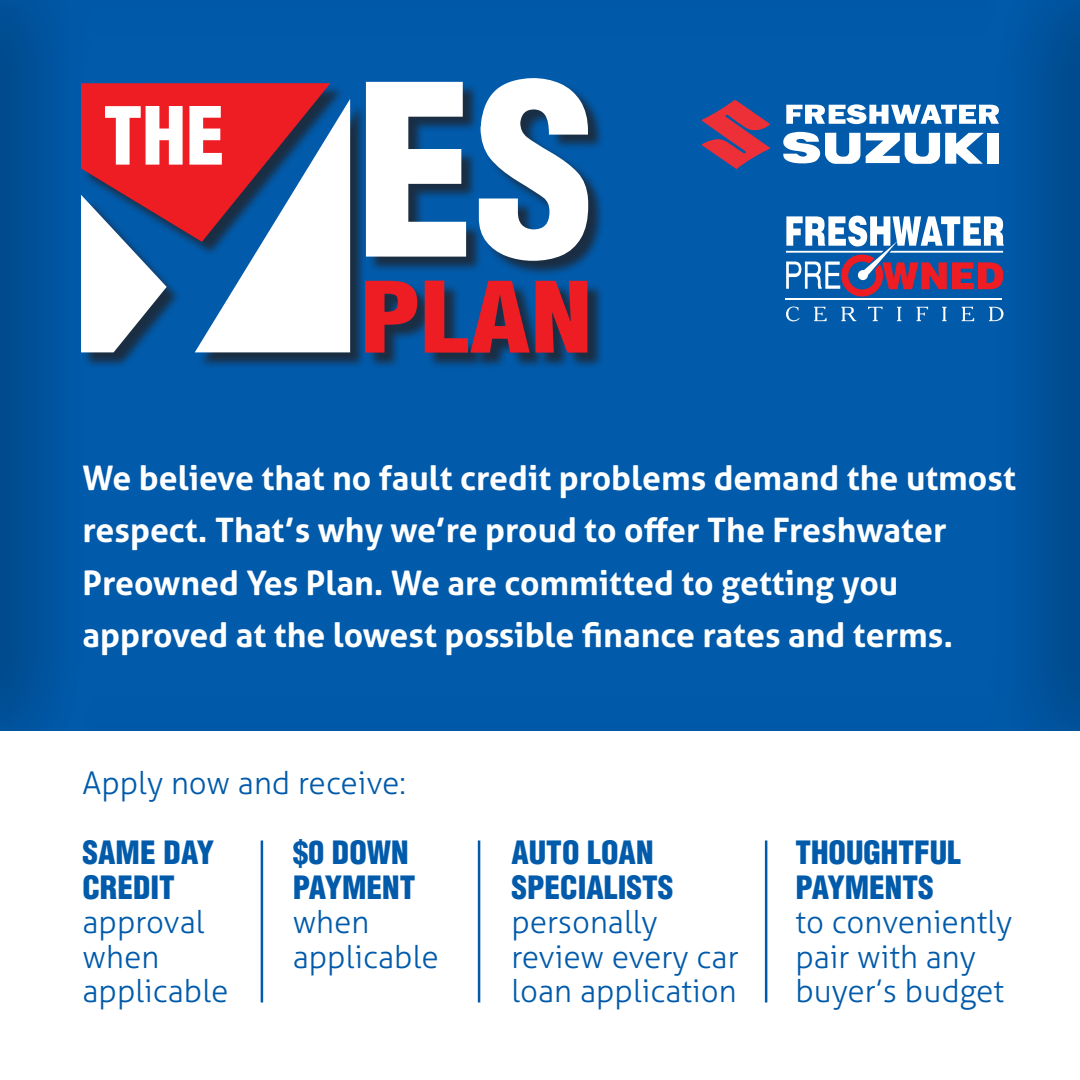
<style>
.page{position:relative;width:1080px;height:1080px;background:#fff}
.page>*{position:absolute;margin:0;border:0;box-sizing:border-box;transform-origin:0 0}
.t1{font:700 33.75px/52.5px "Aller";color:#fff}
.t2{font:300 31.25px/34.5px "Aller";color:#015aaa}
.t3{font:31.25px/34.5px "Switzerland Cond Black Plain";color:#015aaa}
</style>
<div class="page">
<div style="left:0;top:0;width:1080px;height:732px;background:#231f20;opacity:.5"></div>
<hr style="left:261px;top:840px;width:2px;height:162px;background:#015aaa">
<hr style="left:478px;top:840px;width:2px;height:162px;background:#015aaa">
<hr style="left:765px;top:840px;width:2px;height:162px;background:#015aaa">
<svg style="left:786px;top:216px;width:218px;height:81px"></svg>
<svg style="left:786px;top:307px;width:14px;height:14px"></svg>
<svg style="left:814px;top:307px;width:13px;height:14px"></svg>
<svg style="left:841px;top:307px;width:15px;height:14px"></svg>
<svg style="left:868px;top:307px;width:15px;height:14px"></svg>
<svg style="left:897px;top:307px;width:4px;height:14px"></svg>
<svg style="left:917px;top:307px;width:11px;height:14px"></svg>
<svg style="left:942px;top:307px;width:5px;height:14px"></svg>
<svg style="left:962px;top:307px;width:12px;height:14px"></svg>
<svg style="left:989px;top:307px;width:14px;height:14px"></svg>
<hr style="left:786px;top:298px;width:216px;height:2px;background:#fff">
<div style="left:82px;top:79px;width:523px;height:290px;background:#231f20;opacity:.75"></div>
<svg style="left:366px;top:78px;width:222px;height:183px"></svg>
<svg style="left:81px;top:83px;width:269px;height:269px"></svg>
<svg style="left:365px;top:281px;width:222px;height:72px;background:#992c44"></svg>
<svg style="left:701px;top:99px;width:70px;height:70px;background:#79446f"></svg>
<svg style="left:779px;top:131px;width:81px;height:33px"></svg>
<svg style="left:866px;top:133px;width:118px;height:31px"></svg>
<div style="left:988px;top:133px;width:11px;height:31px;background:#fff"></div>
<svg style="left:786px;top:104px;width:213px;height:20px"></svg>
<p class="t1" style="left:82px;top:451px;width:935px">We believe that no fault credit problems demand the utmost respect. That’s why we’re proud to offer The Freshwater Preowned Yes Plan. We are committed to getting you approved at the lowest possible finance rates and terms.</p>
<p class="t2" style="left:83px;top:766px;width:325px">Apply now and receive:</p>
<p class="t3" style="left:83px;top:835px;width:133px">SAME DAY<br>CREDIT</p>
<p class="t2" style="left:83px;top:905px;width:148px">approval when applicable</p>
<p class="t3" style="left:293px;top:835px;width:124px">$0 DOWN<br>PAYMENT</p>
<p class="t2" style="left:293px;top:905px;width:148px">when applicable</p>
<p class="t3" style="left:511px;top:835px;width:164px">AUTO LOAN<br>SPECIALISTS</p>
<p class="t2" style="left:511px;top:905px;width:229px">personally review every car loan application</p>
<p class="t3" style="left:795px;top:835px;width:167px">THOUGHTFUL<br>PAYMENTS</p>
<p class="t2" style="left:795px;top:905px;width:219px">to conveniently pair with any buyer’s budget</p>
</div>
